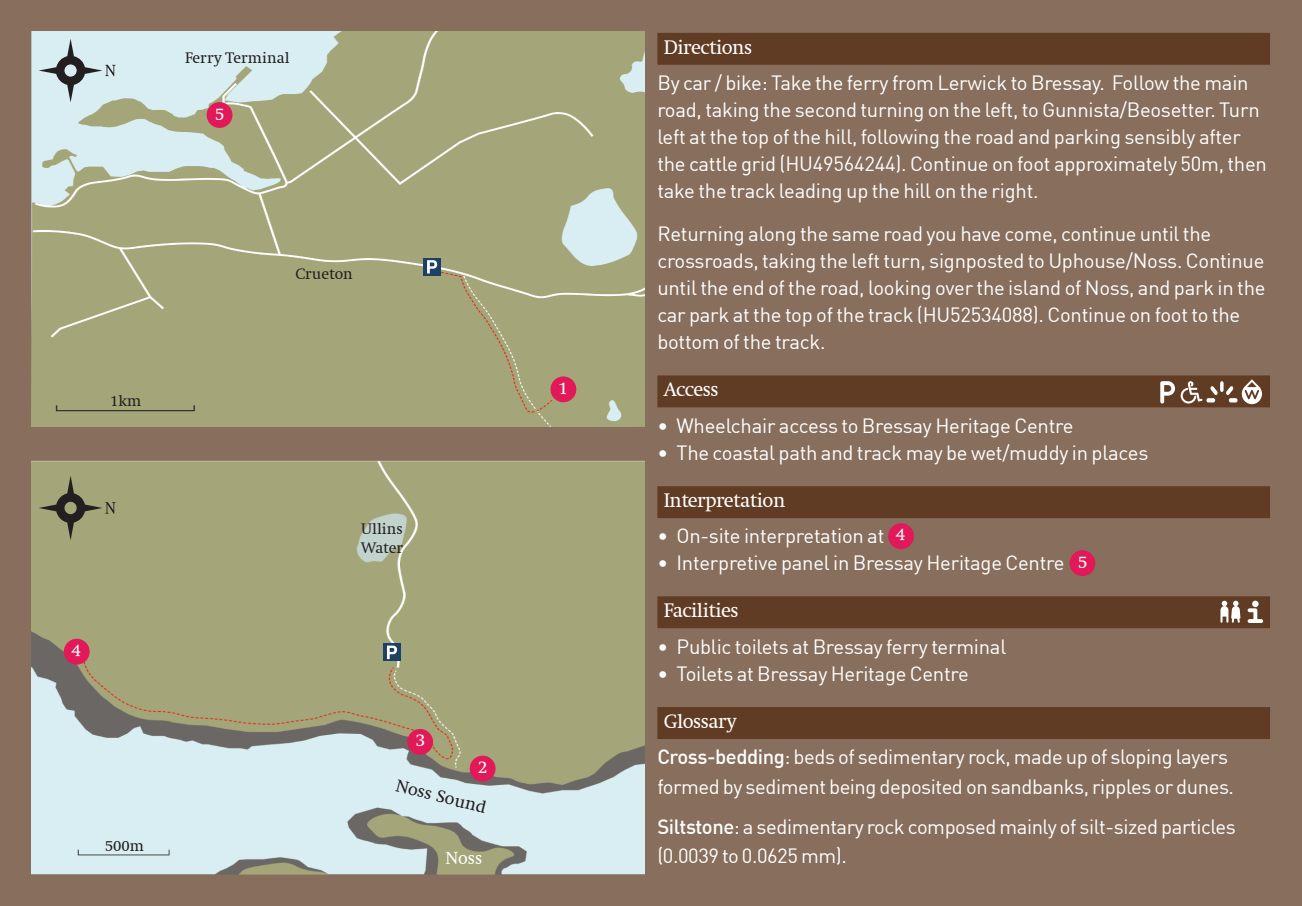
<style>
.page{position:relative;width:1302px;height:906px;background:#fff}
.page>*{position:absolute;margin:0;border:0;box-sizing:border-box;transform-origin:0 0}
.t1{font:20.25px/27px "DIN";letter-spacing:-.01em;color:#fff}
.t2{font:20.25px "Swift EF";letter-spacing:-.025em;color:#fff}
.t3{font:18px "Swift EF";color:#fff}
.t4{font:18px "Swift EF";color:#231f20}
.t5{font:15.75px/18.9px "Swift EF";color:#231f20}
.s1{font-weight:500}
</style>
<div class="page">
<div style="left:0;top:0;width:1301px;height:906px;background:#886e5c"></div>
<div style="left:657px;top:486px;width:612px;height:32px;background:#613c24"></div>
<img style="left:32px;top:460px;width:612px;height:414px">
<svg style="left:39px;top:475px;width:76px;height:65px;background:#8d8e69"></svg>
<div style="left:383px;top:643px;width:17px;height:18px;background:#1d4164"></div>
<svg style="left:387px;top:645px;width:10px;height:14px"></svg>
<img style="left:32px;top:32px;width:612px;height:394px">
<svg style="left:39px;top:39px;width:76px;height:63px;background:#b9cace"></svg>
<div style="left:469px;top:755px;width:26px;height:26px;background:#e11958;border-radius:50%"></div>
<div style="left:550px;top:376px;width:26px;height:26px;background:#e11958;border-radius:50%"></div>
<div style="left:407px;top:729px;width:26px;height:26px;background:#e11958;border-radius:50%"></div>
<div style="left:64px;top:639px;width:26px;height:25px;background:#e11958;border-radius:50%"></div>
<div style="left:1069px;top:550px;width:26px;height:26px;background:#e11958;border-radius:50%"></div>
<div style="left:423px;top:258px;width:17px;height:17px;background:#1d4164"></div>
<svg style="left:427px;top:260px;width:10px;height:13px"></svg>
<div style="left:206px;top:102px;width:26px;height:26px;background:#e11958;border-radius:50%"></div>
<div style="left:657px;top:707px;width:612px;height:32px;background:#613c24"></div>
<div style="left:657px;top:375px;width:612px;height:32px;background:#613c24"></div>
<svg style="left:1160px;top:381px;width:14px;height:22px"></svg>
<svg style="left:1219px;top:381px;width:4px;height:11px"></svg>
<svg style="left:1180px;top:381px;width:37px;height:22px"></svg>
<svg style="left:1226px;top:379px;width:35px;height:25px"></svg>
<div style="left:657px;top:596px;width:612px;height:32px;background:#613c24"></div>
<svg style="left:1220px;top:601px;width:20px;height:21px"></svg>
<svg style="left:1247px;top:608px;width:15px;height:15px"></svg>
<svg style="left:1251px;top:600px;width:7px;height:7px"></svg>
<div style="left:888px;top:523px;width:25px;height:26px;background:#e11958;border-radius:50%"></div>
<div style="left:657px;top:33px;width:612px;height:32px;background:#613c24"></div>
<p class="t5" style="left:185px;top:49px;width:106px">Ferry Terminal</p>
<p class="t3" style="left:215px;top:106px;width:11px">5</p>
<p class="t5" style="left:110px;top:392px;width:33px">1km</p>
<p class="t3" style="left:71px;top:642px;width:11px">4</p>
<p class="t5" style="left:105px;top:837px;width:41px">500m</p>
<p class="t5" style="left:295px;top:265px;width:59px">Crueton</p>
<p class="t5" style="left:361px;top:520px;width:43px">Ullins<br>Water</p>
<p class="t3" style="left:416px;top:733px;width:11px">3</p>
<p class="t3" style="left:477px;top:759px;width:11px">2</p>
<p class="t4" style="left:398px;top:778px;width:94px;rotate:14deg">Noss Sound</p>
<p class="t3" style="left:445px;top:850px;width:38px">Noss</p>
<p class="t3" style="left:558px;top:380px;width:11px">1</p>
<p class="t2" style="left:663px;top:38px;width:90px">Directions</p>
<p class="t1" style="left:657px;top:72px;width:611px">By car / bike: Take the ferry from Lerwick to Bressay. Follow the main road, taking the second turning on the left, to Gunnista/Beosetter. Turn left at the top of the hill, following the road and parking sensibly after the cattle grid (HU49564244). Continue on foot approximately 50m, then take the track leading up the hill on the right.</p>
<p class="t1" style="left:657px;top:222px;width:609px">Returning along the same road you have come, continue until the crossroads, taking the left turn, signposted to Uphouse/Noss. Continue until the end of the road, looking over the island of Noss, and park in the car park at the top of the track (HU52534088). Continue on foot to the bottom of the track.</p>
<p class="t2" style="left:663px;top:381px;width:56px">Access</p>
<p class="t1" style="left:657px;top:414px;width:417px">• Wheelchair access to Bressay Heritage Centre</p>
<p class="t1" style="left:657px;top:441px;width:492px">• The coastal path and track may be wet/muddy in places</p>
<p class="t2" style="left:663px;top:491px;width:123px">Interpretation</p>
<p class="t1" style="left:657px;top:524px;width:228px">• On-site interpretation at</p>
<p class="t1" style="left:657px;top:551px;width:408px">• Interpretive panel in Bressay Heritage Centre</p>
<p class="t3" style="left:895px;top:527px;width:11px">4</p>
<p class="t2" style="left:663px;top:602px;width:76px">Facilities</p>
<p class="t1" style="left:657px;top:635px;width:350px">• Public toilets at Bressay ferry terminal</p>
<p class="t1" style="left:657px;top:662px;width:313px">• Toilets at Bressay Heritage Centre</p>
<p class="t3" style="left:1077px;top:555px;width:11px">5</p>
<p class="t2" style="left:663px;top:712px;width:74px">Glossary</p>
<p class="t1" style="left:657px;top:744px;width:578px;line-height:29.2px"><span class="s1">Cross-bedding</span>: beds of sedimentary rock, made up of sloping layers formed by sediment being deposited on sandbanks, ripples or dunes.</p>
<p class="t1" style="left:657px;top:814px;width:580px;line-height:29.2px"><span class="s1">Siltstone</span>: a sedimentary rock composed mainly of silt-sized particles (0.0039 to 0.0625 mm).</p>
</div>
